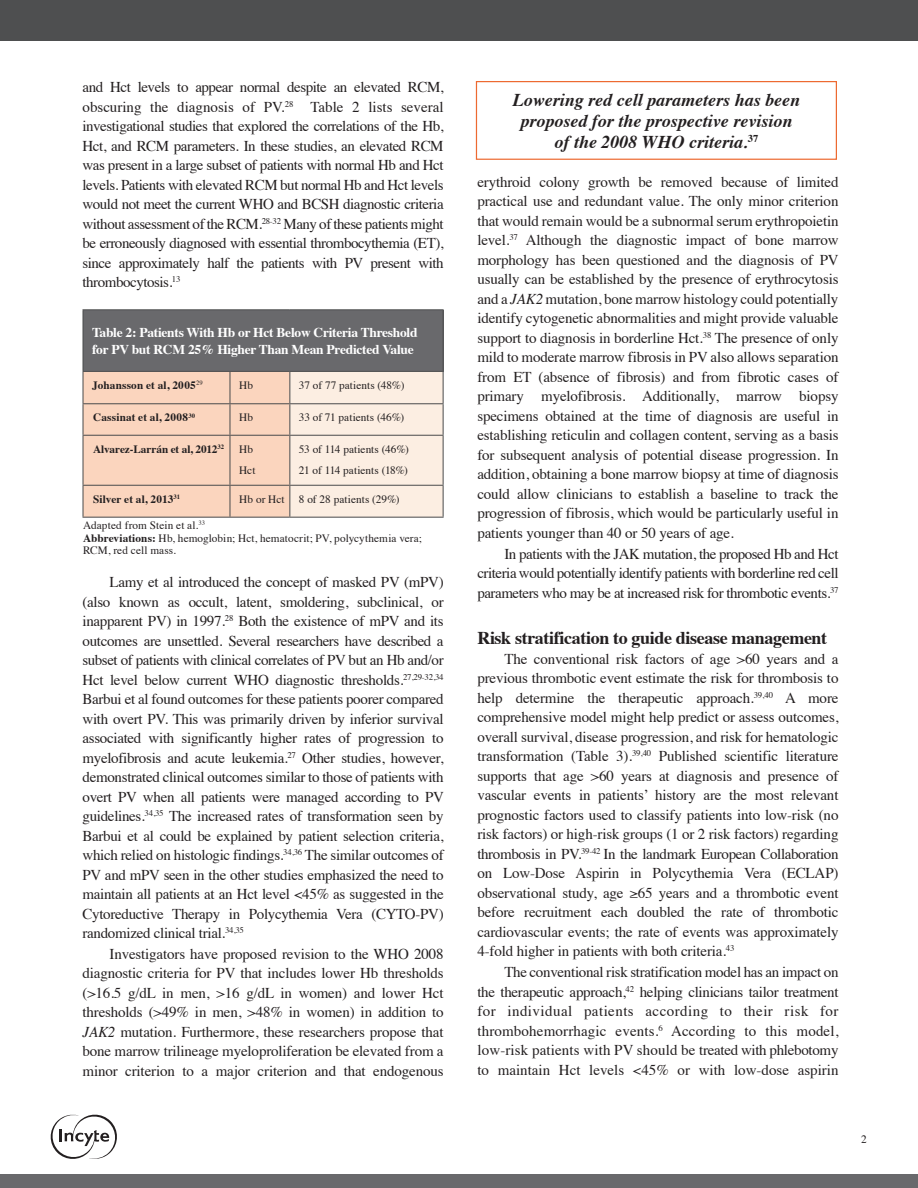
<style>
.page{position:relative;width:918px;height:1188px;background:#fff}
.page>*{position:absolute;margin:0;border:0;box-sizing:border-box;transform-origin:0 0}
.t1{font:italic 700 18px/21px "Times";color:#231f20;text-align:center}
.t2{font:700 18px "Times";letter-spacing:-.02em;color:#231f20}
.t3{font:15px/19.5px "Times";letter-spacing:-.01em;color:#231f20;text-align:justify}
.t4{font:700 13.5px/16.5px "Times";letter-spacing:-.02em;color:#fff}
.t5{font:11.25px/21px "Times";letter-spacing:.01em;color:#231f20}
.t6{font:700 11.25px "Times";letter-spacing:.01em;color:#231f20}
.s1{font-weight:700}
.s2{font-style:italic}
</style>
<div class="page">
<div style="left:0;top:1174px;width:918px;height:14px;background:#69696c"></div>
<div style="left:0;top:0;width:918px;height:40px;background:#4e4f50"></div>
<svg style="left:51px;top:1115px;width:66px;height:44px"></svg>
<div style="left:83px;top:310px;width:360px;height:61px;background:#69696c"></div>
<svg style="left:84px;top:372px;width:359px;height:145px;background:#f9decb"></svg>
<hr style="left:83px;top:309px;width:147px;height:1px;background:#4b4c4d">
<hr style="left:83px;top:310px;width:1px;height:61px;background:#4b4c4d">
<hr style="left:230px;top:309px;width:60px;height:1px;background:#4b4c4d">
<hr style="left:290px;top:309px;width:154px;height:1px;background:#4b4c4d">
<hr style="left:443px;top:310px;width:1px;height:61px;background:#4b4c4d">
<hr style="left:83px;top:371px;width:147px;height:1px;background:#4b4c4d">
<hr style="left:83px;top:372px;width:1px;height:31px;background:#4b4c4d">
<hr style="left:230px;top:371px;width:60px;height:1px;background:#4b4c4d">
<hr style="left:229px;top:372px;width:1px;height:31px;background:#4b4c4d">
<hr style="left:290px;top:371px;width:154px;height:1px;background:#4b4c4d">
<hr style="left:289px;top:372px;width:1px;height:31px;background:#4b4c4d">
<hr style="left:443px;top:372px;width:1px;height:31px;background:#4b4c4d">
<hr style="left:83px;top:403px;width:147px;height:1px;background:#4b4c4d">
<hr style="left:83px;top:404px;width:1px;height:31px;background:#4b4c4d">
<hr style="left:230px;top:403px;width:60px;height:1px;background:#4b4c4d">
<hr style="left:229px;top:404px;width:1px;height:31px;background:#4b4c4d">
<hr style="left:290px;top:403px;width:154px;height:1px;background:#4b4c4d">
<hr style="left:289px;top:404px;width:1px;height:31px;background:#4b4c4d">
<hr style="left:443px;top:404px;width:1px;height:31px;background:#4b4c4d">
<hr style="left:83px;top:435px;width:147px;height:1px;background:#4b4c4d">
<hr style="left:83px;top:436px;width:1px;height:49px;background:#4b4c4d">
<hr style="left:230px;top:435px;width:60px;height:1px;background:#4b4c4d">
<hr style="left:229px;top:436px;width:1px;height:49px;background:#4b4c4d">
<hr style="left:290px;top:435px;width:154px;height:1px;background:#4b4c4d">
<hr style="left:289px;top:436px;width:1px;height:49px;background:#4b4c4d">
<hr style="left:443px;top:436px;width:1px;height:49px;background:#4b4c4d">
<hr style="left:229px;top:486px;width:1px;height:31px;background:#4b4c4d">
<hr style="left:289px;top:486px;width:1px;height:31px;background:#4b4c4d">
<hr style="left:83px;top:485px;width:147px;height:1px;background:#4b4c4d">
<hr style="left:83px;top:486px;width:1px;height:31px;background:#4b4c4d">
<hr style="left:230px;top:485px;width:60px;height:1px;background:#4b4c4d">
<hr style="left:290px;top:485px;width:154px;height:1px;background:#4b4c4d">
<hr style="left:443px;top:486px;width:1px;height:31px;background:#4b4c4d">
<hr style="left:83px;top:517px;width:147px;height:1px;background:#4b4c4d">
<hr style="left:230px;top:517px;width:60px;height:1px;background:#4b4c4d">
<hr style="left:290px;top:517px;width:154px;height:1px;background:#4b4c4d">
<div style="left:476px;top:81px;width:361px;height:79px;border:1px solid #ed6a31"></div>
<p class="t3" style="left:82px;top:76px;width:363px">and Hct levels to appear normal despite an elevated RCM, obscuring the diagnosis of PV.<sup>28</sup> Table 2 lists several investigational studies that explored the correlations of the Hb, Hct, and RCM parameters. In these studies, an elevated RCM was present in a large subset of patients with normal Hb and Hct levels. Patients with elevated RCM but normal Hb and Hct levels would not meet the current WHO and BCSH diagnostic criteria without assessment of the RCM.<sup>28-32</sup> Many of these patients might be erroneously diagnosed with essential thrombocythemia (ET), since approximately half the patients with PV present with thrombocytosis.<sup>13</sup></p>
<p class="t4" style="left:92px;top:323px;width:327px">Table 2: Patients With Hb or Hct Below Criteria Threshold for PV but RCM 25% Higher Than Mean Predicted Value</p>
<p class="t6" style="left:92px;top:374px;width:112px">Johansson et al, 2005<sup>29</sup></p>
<p class="t5" style="left:239px;top:374px;width:16px">Hb</p>
<p class="t5" style="left:299px;top:374px;width:107px">37 of 77 patients (48%)</p>
<p class="t6" style="left:93px;top:407px;width:104px">Cassinat et al, 2008<sup>30</sup></p>
<p class="t5" style="left:239px;top:406px;width:16px">Hb</p>
<p class="t5" style="left:299px;top:406px;width:107px">33 of 71 patients (46%)</p>
<p class="t6" style="left:93px;top:438px;width:132px">Alvarez-Larrán et al, 2012<sup>32</sup></p>
<p class="t5" style="left:239px;top:438px;width:18px">Hb<br>Hct</p>
<p class="t5" style="left:299px;top:438px;width:111px">53 of 114 patients (46%)<br>21 of 114 patients (18%)</p>
<p class="t6" style="left:93px;top:488px;width:88px">Silver et al, 2013<sup>31</sup></p>
<p class="t5" style="left:239px;top:488px;width:47px">Hb or Hct</p>
<p class="t5" style="left:299px;top:488px;width:102px">8 of 28 patients (29%)</p>
<p class="t5" style="left:83px;top:518px;width:341px;line-height:12.8px">Adapted from Stein et al.<sup>33<br></sup><span class="s1">Abbreviations:</span> Hb, hemoglobin; Hct, hematocrit; PV, polycythemia vera;<br>RCM, red cell mass.</p>
<p class="t3" style="left:82px;top:571px;width:363px;text-indent:27px">Lamy et al introduced the concept of masked PV (mPV) (also known as occult, latent, smoldering, subclinical, or inapparent PV) in 1997.<sup>28</sup> Both the existence of mPV and its outcomes are unsettled. Several researchers have described a subset of patients with clinical correlates of PV but an Hb and/or Hct level below current WHO diagnostic thresholds.<sup>27,29-32,34<br></sup>Barbui et al found outcomes for these patients poorer compared with overt PV. This was primarily driven by inferior survival associated with significantly higher rates of progression to myelofibrosis and acute leukemia.<sup>27</sup> Other studies, however, demonstrated clinical outcomes similar to those of patients with overt PV when all patients were managed according to PV guidelines.<sup>34,35</sup> The increased rates of transformation seen by Barbui et al could be explained by patient selection criteria, which relied on histologic findings.<sup>34,36</sup> The similar outcomes of PV and mPV seen in the other studies emphasized the need to maintain all patients at an Hct level &lt;45% as suggested in the Cytoreductive Therapy in Polycythemia Vera (CYTO-PV) randomized clinical trial.<sup>34,35</sup></p>
<p class="t3" style="left:82px;top:943px;width:363px;text-indent:27px">Investigators have proposed revision to the WHO 2008 diagnostic criteria for PV that includes lower Hb thresholds (&gt;16.5 g/dL in men, &gt;16 g/dL in women) and lower Hct thresholds (&gt;49% in men, &gt;48% in women) in addition to <span class="s2">JAK2</span> mutation. Furthermore, these researchers propose that bone marrow trilineage myeloproliferation be elevated from a minor criterion to a major criterion and that endogenous</p>
<p class="t1" style="left:513px;top:88px;width:289px">Lowering red cell parameters has been proposed for the prospective revision of the 2008 WHO criteria.<sup>37</sup></p>
<p class="t3" style="left:477px;top:171px;width:363px">erythroid colony growth be removed because of limited practical use and redundant value. The only minor criterion that would remain would be a subnormal serum erythropoietin level.<sup>37</sup> Although the diagnostic impact of bone marrow morphology has been questioned and the diagnosis of PV usually can be established by the presence of erythrocytosis and a <span class="s2">JAK2</span> mutation, bone marrow histology could potentially identify cytogenetic abnormalities and might provide valuable support to diagnosis in borderline Hct.<sup>38</sup> The presence of only mild to moderate marrow fibrosis in PV also allows separation from ET (absence of fibrosis) and from fibrotic cases of primary myelofibrosis. Additionally, marrow biopsy specimens obtained at the time of diagnosis are useful in establishing reticulin and collagen content, serving as a basis for subsequent analysis of potential disease progression. In addition, obtaining a bone marrow biopsy at time of diagnosis could allow clinicians to establish a baseline to track the progression of fibrosis, which would be particularly useful in patients younger than 40 or 50 years of age.</p>
<p class="t3" style="left:477px;top:543px;width:363px;text-indent:27px">In patients with the JAK mutation, the proposed Hb and Hct criteria would potentially identify patients with borderline red cell parameters who may be at increased risk for thrombotic events.<sup>37</sup></p>
<p class="t2" style="left:477px;top:621px;width:351px">Risk stratification to guide disease management</p>
<p class="t3" style="left:477px;top:648px;width:363px;text-indent:27px">The conventional risk factors of age &gt;60 years and a previous thrombotic event estimate the risk for thrombosis to help determine the therapeutic approach.<sup>39,40</sup> A more comprehensive model might help predict or assess outcomes, overall survival, disease progression, and risk for hematologic transformation (Table 3).<sup>39,40</sup> Published scientific literature supports that age &gt;60 years at diagnosis and presence of vascular events in patients’ history are the most relevant prognostic factors used to classify patients into low-risk (no risk factors) or high-risk groups (1 or 2 risk factors) regarding thrombosis in PV.<sup>39-42</sup> In the landmark European Collaboration on Low-Dose Aspirin in Polycythemia Vera (ECLAP) observational study, age ≥65 years and a thrombotic event before recruitment each doubled the rate of thrombotic cardiovascular events; the rate of events was approximately 4-fold higher in patients with both criteria.<sup>43</sup></p>
<p class="t3" style="left:477px;top:961px;width:363px;text-indent:27px">The conventional risk stratification model has an impact on the therapeutic approach,<sup>42</sup> helping clinicians tailor treatment for individual patients according to their risk for thrombohemorrhagic events.<sup>6</sup> According to this model, low-risk patients with PV should be treated with phlebotomy to maintain Hct levels &lt;45% or with low-dose aspirin</p>
<p class="t5" style="left:861px;top:1128px;width:7px">2</p>
</div>
